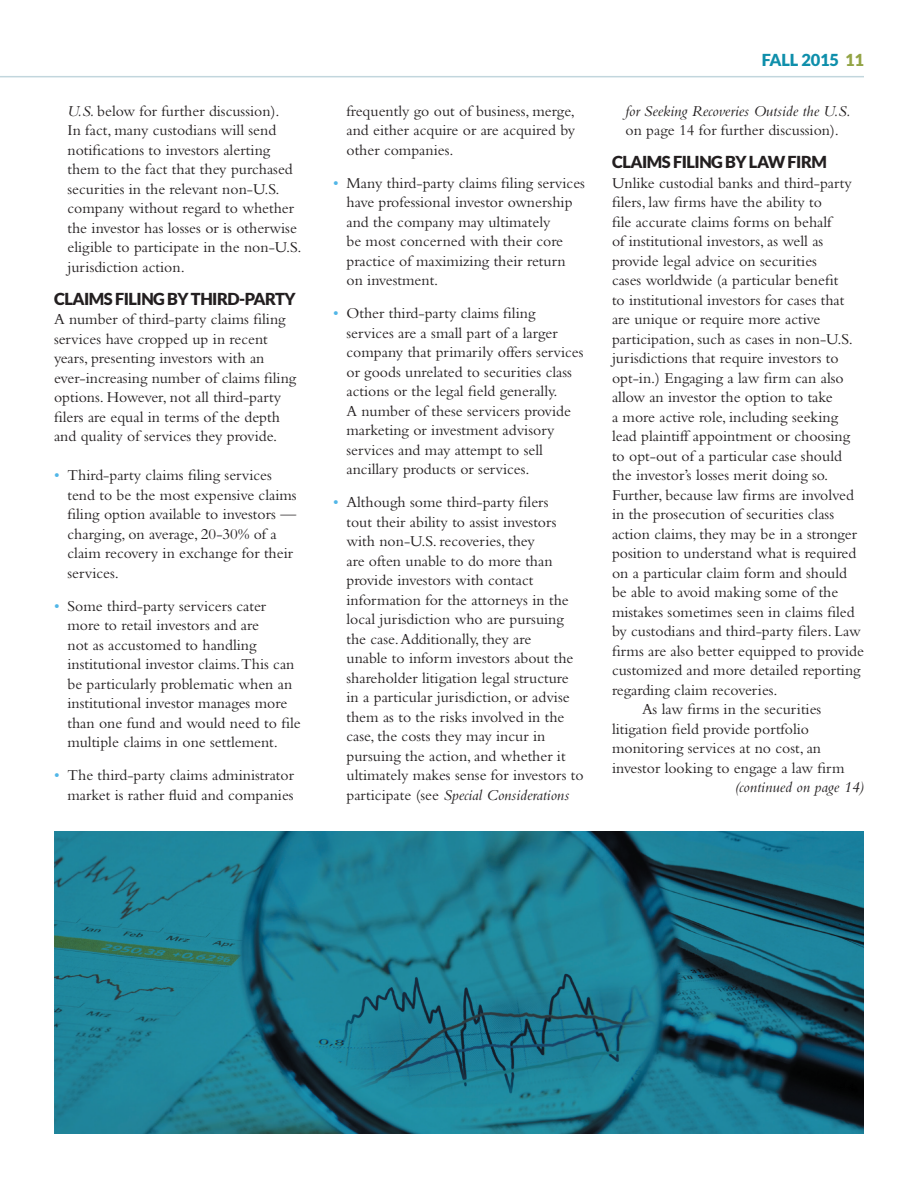
<style>
.page{position:relative;width:918px;height:1188px;background:#fff}
.page>*{position:absolute;margin:0;border:0;box-sizing:border-box;transform-origin:0 0}
.t1{font:900 16.5px "Lato";letter-spacing:-.03em;color:#231f20}
.t2{font:900 16.5px "Lato";letter-spacing:-.01em;color:#0f8fab}
.Bullet_Style{font:15.75px/19.5px "Bembo";color:#231f20}
.Bullet_Style-2{font:italic 15.75px/19.5px "Bembo";color:#231f20}
.s1{font-style:italic}
.s2{color:#51b6e7}
.s3{color:#93a445}
.s4{font-style:normal}
</style>
<div class="page">
<hr style="left:0;top:76px;width:864px;height:1px;background:#c2d6dd">
<img style="left:54px;top:832px;width:810px;height:302px">
<p class="Bullet_Style" style="left:68px;top:101px;width:235px"><span class="s1">U.S.</span> below for further discussion).<br>In fact, many custodians will send notifications to investors alerting them to the fact that they purchased securities in the relevant non-U.S. company without regard to whether the investor has losses or is otherwise eligible to participate in the non-U.S. jurisdiction action.</p>
<p class="t1" style="left:54px;top:289px;width:243px">CLAIMS FILING BY THIRD-PARTY</p>
<p class="Bullet_Style" style="left:54px;top:309px;width:244px">A number of third-party claims filing services have cropped up in recent years, presenting investors with an ever-increasing number of claims filing options. However, not all third-party filers are equal in terms of the depth and quality of services they provide.</p>
<p class="Bullet_Style" style="left:68px;top:465px;width:231px;text-indent:-14px"><span class="s2">•</span> Third-party claims filing services tend to be the most expensive claims filing option available to investors — charging, on average, 20-30% of a claim recovery in exchange for their services.</p>
<p class="Bullet_Style" style="left:68px;top:596px;width:235px;text-indent:-14px"><span class="s2">•</span> Some third-party servicers cater more to retail investors and are<br>not as accustomed to handling institutional investor claims.This can be particularly problematic when an institutional investor manages more than one fund and would need to file multiple claims in one settlement.</p>
<p class="Bullet_Style" style="left:54px;top:765px;width:242px;text-align:right"><span class="s2">•</span> The third-party claims administrator market is rather fluid and companies</p>
<p class="Bullet_Style" style="left:346px;top:101px;width:230px;text-align:justify">frequently go out of business, merge, and either acquire or are acquired by other companies.</p>
<p class="Bullet_Style" style="left:346px;top:173px;width:240px;text-indent:-14px"><span class="s2">•</span> Many third-party claims filing services have professional investor ownership and the company may ultimately<br>be most concerned with their core practice of maximizing their return on investment.</p>
<p class="Bullet_Style" style="left:346px;top:303px;width:239px;text-indent:-14px"><span class="s2">•</span> Other third-party claims filing services are a small part of a larger company that primarily offers services or goods unrelated to securities class actions or the legal field generally.<br>A number of these servicers provide marketing or investment advisory services and may attempt to sell ancillary products or services.</p>
<p class="Bullet_Style" style="left:346px;top:492px;width:239px;text-indent:-14px"><span class="s2">•</span> Although some third-party filers<br>tout their ability to assist investors with non-U.S. recoveries, they<br>are often unable to do more than provide investors with contact information for the attorneys in the local jurisdiction who are pursuing the case. Additionally, they are<br>unable to inform investors about the shareholder litigation legal structure in a particular jurisdiction, or advise them as to the risks involved in the case, the costs they may incur in pursuing the action, and whether it ultimately makes sense for investors to participate (see <span class="s1">Special Considerations</span></p>
<p class="t2" style="left:762px;top:50px;width:104px">FALL 2015 <span class="s3">11</span></p>
<p class="Bullet_Style-2" style="left:626px;top:101px;width:227px">for Seeking Recoveries Outside the U.S. <span class="s4">on page 14 for further discussion).</span></p>
<p class="t1" style="left:612px;top:153px;width:217px">CLAIMS FILING BY LAW FIRM</p>
<p class="Bullet_Style" style="left:612px;top:173px;width:253px">Unlike custodial banks and third-party filers, law firms have the ability to<br>file accurate claims forms on behalf<br>of institutional investors, as well as provide legal advice on securities<br>cases worldwide (a particular benefit<br>to institutional investors for cases that are unique or require more active participation, such as cases in non-U.S. jurisdictions that require investors to opt-in.) Engaging a law firm can also allow an investor the option to take<br>a more active role, including seeking lead plaintiff appointment or choosing to opt-out of a particular case should the investor’s losses merit doing so.<br>Further, because law firms are involved in the prosecution of securities class action claims, they may be in a stronger position to understand what is required on a particular claim form and should be able to avoid making some of the mistakes sometimes seen in claims filed by custodians and third-party filers. Law firms are also better equipped to provide customized and more detailed reporting regarding claim recoveries.</p>
<p class="Bullet_Style" style="left:612px;top:699px;width:234px;text-indent:30px">As law firms in the securities litigation field provide portfolio monitoring services at no cost, an investor looking to engage a law firm</p>
<p class="Bullet_Style-2" style="left:735px;top:777px;width:131px">(continued on page 14)</p>
</div>
